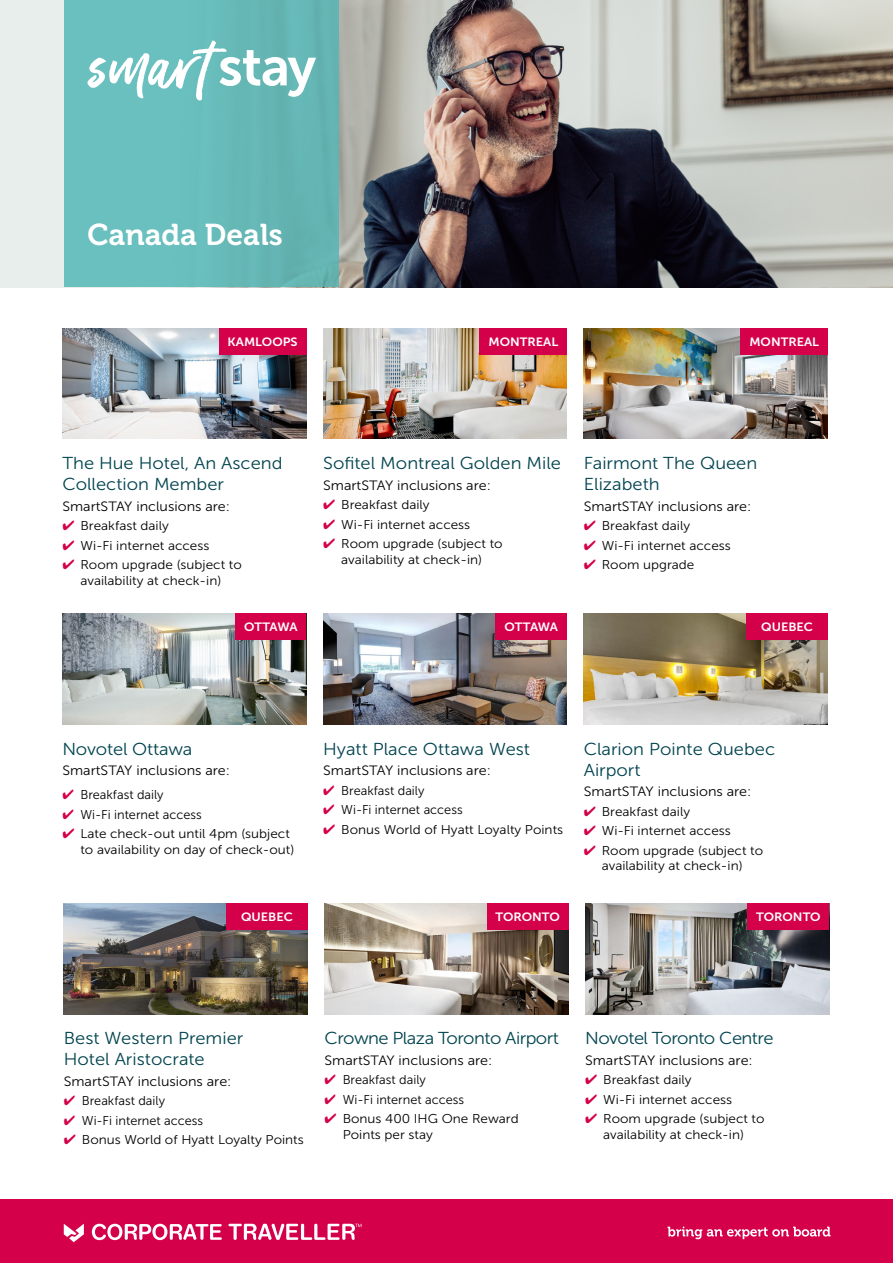
<style>
.page{position:relative;width:893px;height:1263px;background:#fff}
.page>*{position:absolute;margin:0;border:0;box-sizing:border-box;transform-origin:0 0}
.t1{font:30px "Museo 700";color:#fff}
.t2{font:17.25px/21px "Museo Sans 300";color:#00434e;scale:1.06 1}
.t3{font:17.25px "Museo Sans 300";letter-spacing:-.03em;color:#00434e;scale:1.06 1}
.t4{font:13.5px "Museo Sans 300";color:#000;scale:1.06 1}
.t5{font:12.75px/15.3px "Museo Sans 300";color:#000;text-align:center;scale:1.06 1}
.t6{font:12.75px "Museo Sans 300";color:#000}
.t7{font:12px "Museo Sans 700";color:#fff;scale:1.06 1}
.s1{color:#d40049}
</style>
<div class="page">
<img style="left:62px;top:328px;width:244px;height:111px">
<img style="left:323px;top:328px;width:244px;height:111px">
<img style="left:584px;top:328px;width:244px;height:111px">
<img style="left:64px;top:904px;width:244px;height:110px">
<img style="left:325px;top:904px;width:243px;height:110px">
<img style="left:585px;top:904px;width:244px;height:110px">
<div style="left:226px;top:904px;width:82px;height:26px;background:#d40049"></div>
<div style="left:487px;top:904px;width:81px;height:26px;background:#d40049"></div>
<div style="left:748px;top:904px;width:81px;height:26px;background:#d40049"></div>
<div style="left:0;top:0;width:893px;height:287px;background:#e8eeec"></div>
<img style="left:338px;top:0;width:555px;height:287px">
<div style="left:0;top:1199px;width:893px;height:64px;background:#d40049"></div>
<svg style="left:668px;top:1226px;width:162px;height:13px"></svg>
<svg style="left:92px;top:1224px;width:130px;height:16px"></svg>
<svg style="left:228px;top:1224px;width:133px;height:16px"></svg>
<svg style="left:64px;top:1224px;width:20px;height:18px"></svg>
<div style="left:219px;top:328px;width:87px;height:26px;background:#d40049"></div>
<div style="left:480px;top:328px;width:87px;height:26px;background:#d40049"></div>
<div style="left:741px;top:328px;width:87px;height:26px;background:#d40049"></div>
<img style="left:62px;top:614px;width:244px;height:110px">
<img style="left:323px;top:614px;width:244px;height:110px">
<img style="left:584px;top:614px;width:244px;height:110px">
<div style="left:235px;top:614px;width:71px;height:26px;background:#d40049"></div>
<div style="left:496px;top:614px;width:71px;height:26px;background:#d40049"></div>
<div style="left:746px;top:614px;width:82px;height:26px;background:#d40049"></div>
<div style="left:64px;top:0;width:274px;height:287px;background:#6dc4c3"></div>
<svg style="left:87px;top:40px;width:229px;height:61px"></svg>
<h1 class="t1" style="left:87px;top:218px;width:197px">Canada Deals</h1>
<p class="t7" style="left:228px;top:335px;width:68px">KAMLOOPS</p>
<p class="t7" style="left:489px;top:335px;width:67px">MONTREAL</p>
<p class="t7" style="left:749px;top:335px;width:67px">MONTREAL</p>
<h2 class="t2" style="left:62px;top:453px;width:209px">The Hue Hotel, An Ascend<br>Collection Member</h2>
<p class="t4" style="left:62px;top:499px;width:160px">SmartSTAY inclusions are:</p>
<p class="t5" style="left:62px;top:518px;width:102px"><span class="s1">✔</span> Breakfast daily</p>
<p class="t5" style="left:62px;top:538px;width:140px"><span class="s1">✔</span> Wi-Fi internet access</p>
<p class="t5" style="left:62px;top:557px;width:171px"><span class="s1">✔</span> Room upgrade (subject to availability at check-in)</p>
<h2 class="t2" style="left:323px;top:453px;width:226px">Sofitel Montreal Golden Mile</h2>
<p class="t4" style="left:323px;top:478px;width:160px">SmartSTAY inclusions are:</p>
<p class="t5" style="left:323px;top:497px;width:102px"><span class="s1">✔</span> Breakfast daily</p>
<p class="t5" style="left:323px;top:517px;width:140px"><span class="s1">✔</span> Wi-Fi internet access</p>
<p class="t5" style="left:323px;top:536px;width:171px"><span class="s1">✔</span> Room upgrade (subject to availability at check-in)</p>
<h2 class="t2" style="left:584px;top:453px;width:165px">Fairmont The Queen<br>Elizabeth</h2>
<p class="t4" style="left:584px;top:499px;width:160px">SmartSTAY inclusions are:</p>
<p class="t5" style="left:584px;top:518px;width:102px"><span class="s1">✔</span> Breakfast daily</p>
<p class="t5" style="left:584px;top:538px;width:140px"><span class="s1">✔</span> Wi-Fi internet access</p>
<p class="t5" style="left:584px;top:557px;width:106px"><span class="s1">✔</span> Room upgrade</p>
<p class="t7" style="left:244px;top:620px;width:52px">OTTAWA</p>
<p class="t7" style="left:504px;top:620px;width:52px">OTTAWA</p>
<p class="t7" style="left:761px;top:620px;width:50px">QUEBEC</p>
<h2 class="t2" style="left:62px;top:739px;width:124px">Novotel Ottawa</h2>
<p class="t4" style="left:62px;top:763px;width:160px">SmartSTAY inclusions are:</p>
<p class="t6" style="left:62px;top:788px;width:103px"><span class="s1">✔</span> Breakfast daily</p>
<p class="t6" style="left:62px;top:807px;width:141px"><span class="s1">✔</span> Wi-Fi internet access</p>
<p class="t5" style="left:80px;top:826px;width:203px;text-align:left;text-indent:-18px"><span class="s1">✔</span> Late check-out until 4pm (subject to availability on day of check-out)</p>
<h2 class="t2" style="left:323px;top:739px;width:197px">Hyatt Place Ottawa West</h2>
<p class="t4" style="left:323px;top:763px;width:160px">SmartSTAY inclusions are:</p>
<p class="t6" style="left:323px;top:784px;width:103px"><span class="s1">✔</span> Breakfast daily</p>
<p class="t6" style="left:323px;top:803px;width:141px"><span class="s1">✔</span> Wi-Fi internet access</p>
<p class="t5" style="left:323px;top:822px;width:228px"><span class="s1">✔</span> Bonus World of Hyatt Loyalty Points</p>
<h2 class="t2" style="left:584px;top:739px;width:182px">Clarion Pointe Quebec<br>Airport</h2>
<p class="t4" style="left:584px;top:784px;width:160px">SmartSTAY inclusions are:</p>
<p class="t5" style="left:584px;top:804px;width:102px"><span class="s1">✔</span> Breakfast daily</p>
<p class="t5" style="left:584px;top:823px;width:140px"><span class="s1">✔</span> Wi-Fi internet access</p>
<p class="t5" style="left:584px;top:843px;width:171px"><span class="s1">✔</span> Room upgrade (subject to availability at check-in)</p>
<p class="t7" style="left:241px;top:910px;width:50px">QUEBEC</p>
<p class="t7" style="left:495px;top:910px;width:62px">TORONTO</p>
<p class="t7" style="left:756px;top:910px;width:62px">TORONTO</p>
<h2 class="t2" style="left:64px;top:1028px;width:171px">Best Western Premier<br>Hotel Aristocrate</h2>
<p class="t4" style="left:64px;top:1074px;width:160px">SmartSTAY inclusions are:</p>
<p class="t6" style="left:64px;top:1094px;width:103px"><span class="s1">✔</span> Breakfast daily</p>
<p class="t6" style="left:64px;top:1113px;width:141px"><span class="s1">✔</span> Wi-Fi internet access</p>
<p class="t5" style="left:64px;top:1132px;width:228px"><span class="s1">✔</span> Bonus World of Hyatt Loyalty Points</p>
<h2 class="t3" style="left:325px;top:1029px;width:223px">Crowne Plaza Toronto Airport</h2>
<p class="t4" style="left:325px;top:1053px;width:160px">SmartSTAY inclusions are:</p>
<p class="t6" style="left:325px;top:1073px;width:103px"><span class="s1">✔</span> Breakfast daily</p>
<p class="t6" style="left:325px;top:1092px;width:141px"><span class="s1">✔</span> Wi-Fi internet access</p>
<p class="t5" style="left:343px;top:1111px;width:168px;text-align:left;text-indent:-18px"><span class="s1">✔</span> Bonus 400 IHG One Reward<br>Points per stay</p>
<h2 class="t3" style="left:585px;top:1029px;width:179px">Novotel Toronto Centre</h2>
<p class="t4" style="left:585px;top:1053px;width:160px">SmartSTAY inclusions are:</p>
<p class="t5" style="left:585px;top:1072px;width:102px"><span class="s1">✔</span> Breakfast daily</p>
<p class="t5" style="left:585px;top:1092px;width:140px"><span class="s1">✔</span> Wi-Fi internet access</p>
<p class="t5" style="left:585px;top:1111px;width:171px"><span class="s1">✔</span> Room upgrade (subject to availability at check-in)</p>
</div>
